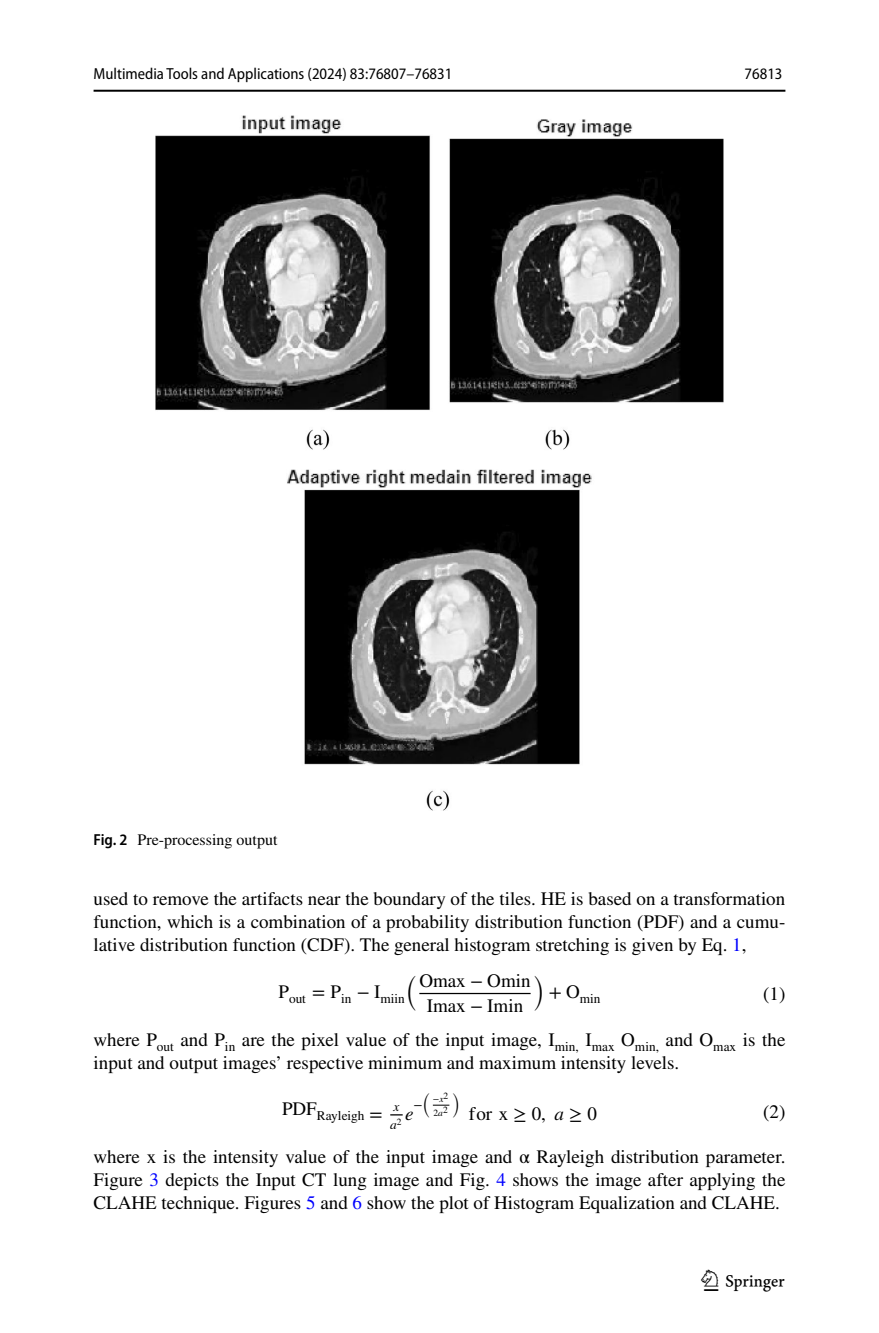
<style>
.page{position:relative;width:879px;height:1333px;background:#fff}
.page>*{position:absolute;margin:0;border:0;box-sizing:border-box;transform-origin:0 0}
.t1{font:30px "Springnew Regular 5";color:#000}
.t2{font:19px/23px "STIX";color:#000;text-align:justify}
.t3{font:19px/24.4px "STIX General";color:#000;text-align:center}
.t4{font:19px "STIX Math Regular 2";color:#000}
.t5{font:19px "STIX Math Extensions";color:#000}
.t6{font:semi-condensed 16px "Myriad Pro";color:#000}
.t7{font:16px "STIX";color:#000}
.t8{font:13.4px "STIX General";color:#000}
.t9{font:13.4px "STIX Math Regular 2";color:#000}
.t10{font:italic 13.4px/18.2px "STIX General";color:#000}
.t11{font:13.4px "STIX Math Extensions Regular 2";color:#000}
.t12{font:9.6px "STIX Math Regular 2";color:#000}
.t13{font:9.6px "STIX General Regular 2";color:#000}
.s1{font-family:"Myriad Pro";font-weight:600;font-stretch:semi-condensed}
.s2{color:#00f}
.s3{font-family:"STIX Math"}
.s4{font-family:"STIX General";font-style:italic}
.s5{font-size:19px}
.s6{font-family:"STIX Math Calligraphy"}
.s7{font-family:"STIX General Regular 2"}
</style>
<div class="page">
<hr style="left:94px;top:90px;width:691px;height:2px;background:#000">
<hr style="left:419px;top:992px;width:111px;height:2px;background:#000">
<svg style="left:390px;top:1114px;width:13px;height:1px"></svg>
<svg style="left:433px;top:1104px;width:16px;height:1px"></svg>
<img style="left:156px;top:116px;width:567px;height:694px">
<p class="t6" style="left:94px;top:65px;width:360px">Multimedia Tools and Applications (2024) 83:76807–76831</p>
<p class="t6" style="left:744px;top:65px;width:39px">76813</p>
<p class="t7" style="left:94px;top:828px;width:185px"><span class="s1">Fig. 2</span> Pre-processing output</p>
<p class="t2" style="left:94px;top:888px;width:693px">used to remove the artifacts near the boundary of the tiles. HE is based on a transformation function, which is a combination of a probability distribution function (PDF) and a cumu&shy;lative distribution function (CDF). The general histogram stretching is given by Eq. <span class="s2">1</span>,</p>
<p class="t5" style="left:406px;top:959px;width:13px">(</p>
<p class="t3" style="left:419px;top:970px;width:113px">Omax <span class="s3">−</span> Omin<br>Imax <span class="s3">−</span> Imin</p>
<p class="t5" style="left:533px;top:959px;width:13px">)</p>
<p class="t8" style="left:549px;top:993px;width:53px"><sup>+</sup> <sup>O</sup>min</p>
<p class="t8" style="left:278px;top:993px;width:128px"><sup>P</sup>out <sup>=</sup> <sup>P</sup>in <sup>−</sup> <sup>I</sup>miin</p>
<p class="t2" style="left:763px;top:983px;width:24px">(1)</p>
<p class="t2" style="left:94px;top:1029px;width:693px">where P<sub>out</sub> and P<sub>in</sub> are the pixel value of the input image, I<sub>min,</sub> I<sub>max</sub> O<sub>min,</sub> and O<sub>max</sub> is the input and output images’ respective minimum and maximum intensity levels.</p>
<p class="t10" style="left:390px;top:1098px;width:25px">x<br>a<sup>2</sup> <sup>e</sup></p>
<p class="t11" style="left:423px;top:1081px;width:9px">(</p>
<p class="t12" style="left:433px;top:1095px;width:17px">−<span class="s4">x</span><sup>2</sup></p>
<p class="t11" style="left:452px;top:1081px;width:10px">)</p>
<p class="t9" style="left:282px;top:1110px;width:102px"><sup>PDF</sup>Rayleigh <span class="s5">=</span></p>
<p class="t2" style="left:763px;top:1100px;width:24px">(2)</p>
<p class="t13" style="left:433px;top:1107px;width:16px">2<span class="s4">a</span>2</p>
<p class="t4" style="left:469px;top:1106px;width:130px">forx<span class="s6">≥</span><span class="s7">0,</span> <span class="s4">a</span><span class="s6">≥</span><span class="s7">0</span></p>
<p class="t2" style="left:94px;top:1146px;width:693px">where x is the intensity value of the input image and α Rayleigh distribution parameter.<br>Figure <span class="s2">3</span> depicts the Input CT lung image and Fig. <span class="s2">4</span> shows the image after applying the CLAHE technique. Figures <span class="s2">5</span> and <span class="s2">6</span> show the plot of Histogram Equalization and CLAHE.</p>
<h1 class="t1" style="left:704px;top:1269px;width:83px">1 3</h1>
</div>
